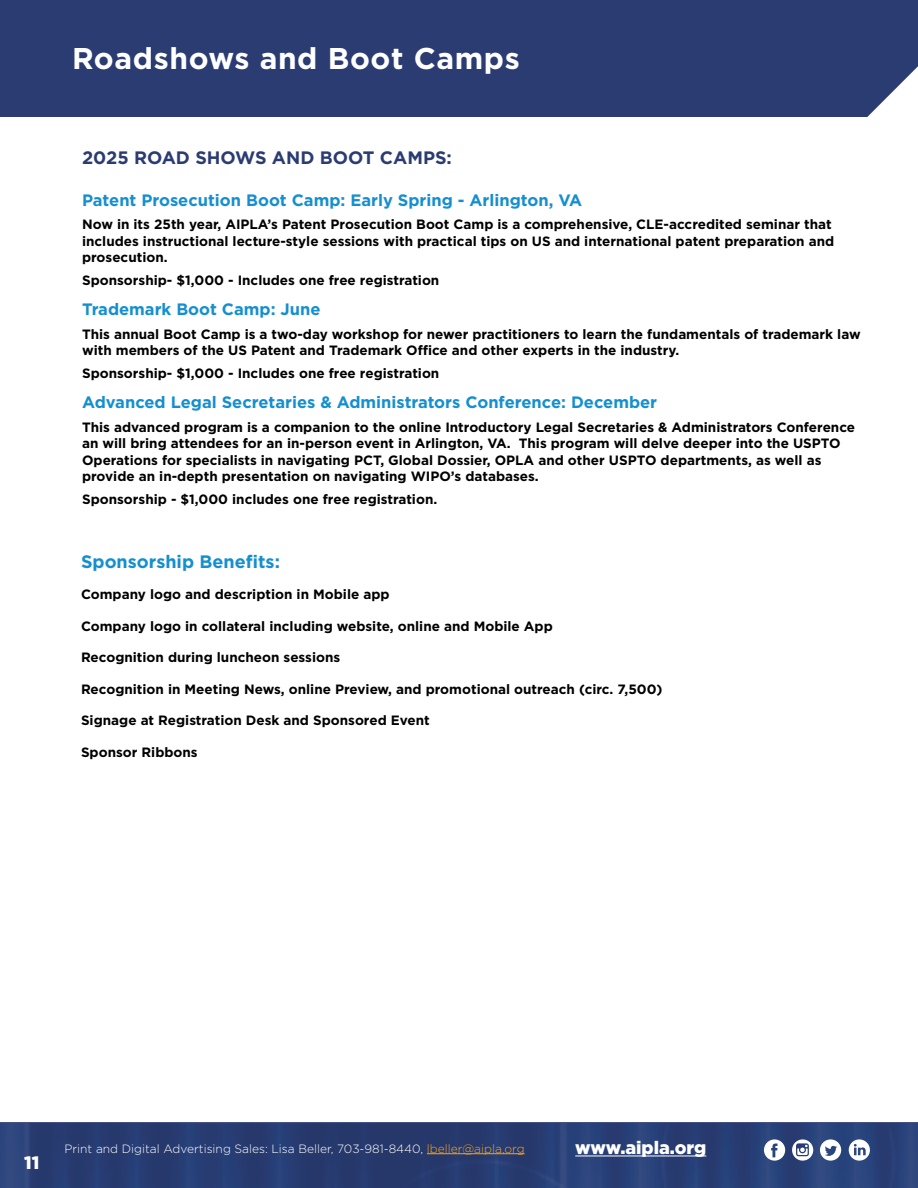
<style>
.page{position:relative;width:918px;height:1188px;background:#fff}
.page>*{position:absolute;margin:0;border:0;box-sizing:border-box;transform-origin:0 0}
.t1{font:700 30px "Gotham";letter-spacing:.02em;color:#fff}
.t2{font:700 18px "Gotham";color:#2b3c73}
.t3{font:700 18px "Gotham";color:#158fcf}
.t4{font:900 18px "Gotham";color:#fff}
.t5{font:700 16.5px "Gotham";color:#158fcf}
.t6{font:700 13.5px/16.5px "Gotham";color:#000}
.t7{font:300 12px "Gotham";color:#fff}
.s1{color:#f9a51e}
</style>
<div class="page">
<div style="left:0;top:1122px;width:918px;height:66px;background:#2b3c73"></div>
<hr style="left:575px;top:1156px;width:131px;height:1px;background:#fff">
<svg style="left:764px;top:1139px;width:21px;height:22px"></svg>
<svg style="left:820px;top:1139px;width:21px;height:22px"></svg>
<hr style="left:427px;top:1153px;width:98px;height:1px;background:#f9a51e">
<svg style="left:849px;top:1139px;width:21px;height:22px"></svg>
<svg style="left:792px;top:1139px;width:21px;height:22px"></svg>
<div style="left:0;top:0;width:918px;height:117px;background:#2b3c73"></div>
<svg style="left:867px;top:66px;width:51px;height:51px"></svg>
<h1 class="t1" style="left:72px;top:38px;width:449px">Roadshows and Boot Camps</h1>
<h2 class="t2" style="left:82px;top:146px;width:371px">2025 ROAD SHOWS AND BOOT CAMPS:</h2>
<p class="t5" style="left:82px;top:189px;width:502px">Patent Prosecution Boot Camp: Early Spring - Arlington, VA</p>
<p class="t6" style="left:82px;top:216px;width:754px">Now in its 25th year, AIPLA’s Patent Prosecution Boot Camp is a comprehensive, CLE-accredited seminar that includes instructional lecture-style sessions with practical tips on US and international patent preparation and prosecution.</p>
<p class="t6" style="left:82px;top:272px;width:359px">Sponsorship- $1,000 - Includes one free registration</p>
<p class="t5" style="left:82px;top:299px;width:240px">Trademark Boot Camp: June</p>
<p class="t6" style="left:82px;top:325px;width:780px">This annual Boot Camp is a two-day workshop for newer practitioners to learn the fundamentals of trademark law with members of the US Patent and Trademark Office and other experts in the industry.</p>
<p class="t6" style="left:82px;top:365px;width:359px">Sponsorship- $1,000 - Includes one free registration</p>
<p class="t5" style="left:82px;top:392px;width:577px">Advanced Legal Secretaries &amp; Administrators Conference: December</p>
<p class="t6" style="left:82px;top:418px;width:775px">This advanced program is a companion to the online Introductory Legal Secretaries &amp; Administrators Conference an will bring attendees for an in-person event in Arlington, VA. This program will delve deeper into the USPTO Operations for specialists in navigating PCT, Global Dossier, OPLA and other USPTO departments, as well as provide an in-depth presentation on navigating WIPO’s databases.</p>
<p class="t6" style="left:82px;top:491px;width:357px">Sponsorship - $1,000 includes one free registration.</p>
<h2 class="t3" style="left:81px;top:550px;width:201px">Sponsorship Benefits:</h2>
<p class="t6" style="left:81px;top:586px;width:310px">Company logo and description in Mobile app</p>
<p class="t6" style="left:81px;top:618px;width:473px">Company logo in collateral including website, online and Mobile App</p>
<p class="t6" style="left:81px;top:649px;width:261px">Recognition during luncheon sessions</p>
<p class="t6" style="left:81px;top:681px;width:583px">Recognition in Meeting News, online Preview, and promotional outreach (circ. 7,500)</p>
<p class="t6" style="left:81px;top:712px;width:350px">Signage at Registration Desk and Sponsored Event</p>
<p class="t6" style="left:81px;top:744px;width:118px">Sponsor Ribbons</p>
<h2 class="t4" style="left:24px;top:1150px;width:17px">11</h2>
<p class="t7" style="left:64px;top:1141px;width:462px">Print and Digital Advertising Sales: Lisa Beller, 703-981-8440, <span class="s1">lbeller@aipla.org</span></p>
<h2 class="t4" style="left:575px;top:1135px;width:133px">www.aipla.org</h2>
</div>
